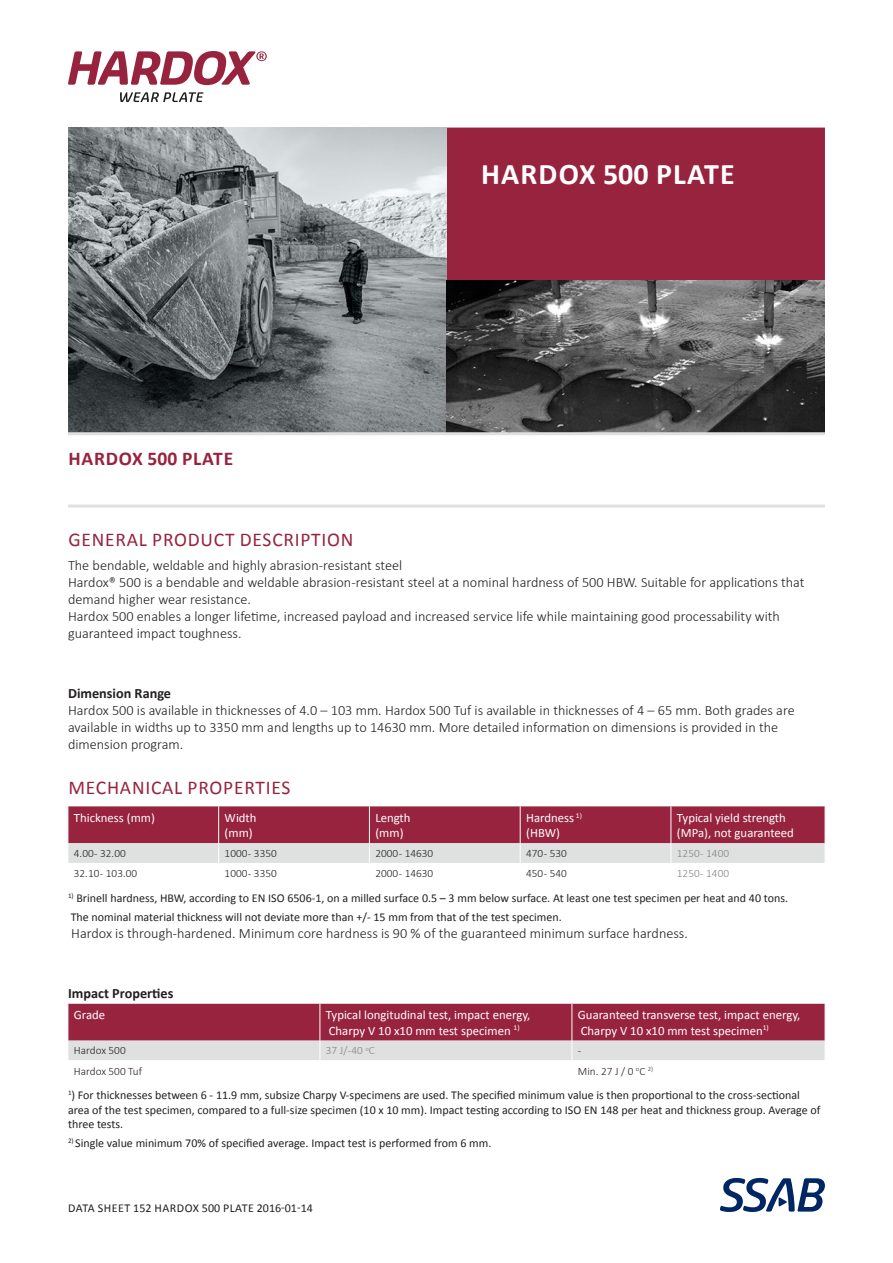
<style>
.page{position:relative;width:893px;height:1263px;background:#fff}
.page>*{position:absolute;margin:0;border:0;box-sizing:border-box;transform-origin:0 0}
.SSAB_product_name_fr{font:700 30px "Calibri";color:#fff}
.SSAB_subhead_ALL_CAP{font:19.5px "Calibri";letter-spacing:.04em;color:#97233f}
.SSAB_product_headlin{font:700 19.5px "Calibri";letter-spacing:.04em;color:#97233f}
.SSAB_text_HermesFB_T{font:300 14.25px/17.1px "Calibri";color:#231f20}
.SSAB_subhead_black_H{font:700 14.25px "Calibri";color:#231f20}
.SSAB_table_header_ne{font:12.75px/15.3px "Calibri";color:#fff}
.SSAB_captions_Hermes{font:12px/14.4px "Calibri";color:#231f20}
.SSAB_footer_ALL_CAPS{font:12px "Calibri";color:#231f20}
.SSAB_Table_cell{font:300 11.25px "Calibri";color:#231f20}
.SSAB_Table_cell-2{font:300 11.25px "Calibri";color:#808285}
</style>
<div class="page">
<svg style="left:720px;top:1178px;width:105px;height:34px"></svg>
<div style="left:446px;top:128px;width:379px;height:153px;background:#97233f"></div>
<img style="left:68px;top:128px;width:378px;height:304px">
<img style="left:446px;top:281px;width:379px;height:151px">
<svg style="left:120px;top:92px;width:83px;height:10px"></svg>
<svg style="left:68px;top:51px;width:199px;height:34px"></svg>
<svg style="left:68px;top:806px;width:757px;height:57px;background:#b16779"></svg>
<svg style="left:68px;top:1004px;width:757px;height:56px;background:#b06577"></svg>
<hr style="left:68px;top:432px;width:757px;height:3px;background:#dfe0e0">
<hr style="left:68px;top:504px;width:757px;height:3px;background:#dfe0e0">
<p class="SSAB_product_headlin" style="left:68px;top:445px;width:166px">Hardox 500 plate</p>
<p class="SSAB_product_name_fr" style="left:481px;top:153px;width:40px">HARDOX</p>
<p class="SSAB_product_name_fr" style="left:603px;top:153px;width:70px">500 PLATE</p>
<p class="SSAB_subhead_ALL_CAP" style="left:68px;top:526px;width:287px">GENERAL PRODUCT DESCRIPTION</p>
<p class="SSAB_text_HermesFB_T" style="left:68px;top:556px;width:336px">The bendable, weldable and highly abrasion-resistant steel</p>
<p class="SSAB_text_HermesFB_T" style="left:68px;top:573px;width:738px">Hardox® 500 is a bendable and weldable abrasion-resistant steel at a nominal hardness of 500 HBW. Suitable for applications that demand higher wear resistance.</p>
<p class="SSAB_text_HermesFB_T" style="left:68px;top:607px;width:713px">Hardox 500 enables a longer lifetime, increased payload and increased service life while maintaining good processability with guaranteed impact toughness.</p>
<p class="SSAB_subhead_black_H" style="left:68px;top:683px;width:105px">Dimension Range</p>
<p class="SSAB_text_HermesFB_T" style="left:68px;top:702px;width:728px">Hardox 500 is available in thicknesses of 4.0 – 103 mm. Hardox 500 Tuf is available in thicknesses of 4 – 65 mm. Both grades are available in widths up to 3350 mm and lengths up to 14630 mm. More detailed information on dimensions is provided in the dimension program.</p>
<p class="SSAB_subhead_ALL_CAP" style="left:68px;top:774px;width:224px">MECHANICAL PROPERTIES</p>
<p class="SSAB_table_header_ne" style="left:74px;top:810px;width:83px">Thickness (mm)</p>
<p class="SSAB_table_header_ne" style="left:225px;top:810px;width:33px">Width</p>
<p class="SSAB_table_header_ne" style="left:225px;top:825px;width:30px">(mm)</p>
<p class="SSAB_table_header_ne" style="left:526px;top:810px;width:57px">Hardness <sup>1)</sup></p>
<p class="SSAB_table_header_ne" style="left:526px;top:825px;width:35px">(HBW)</p>
<p class="SSAB_table_header_ne" style="left:375px;top:810px;width:37px">Length</p>
<p class="SSAB_table_header_ne" style="left:375px;top:825px;width:30px">(mm)</p>
<p class="SSAB_table_header_ne" style="left:677px;top:810px;width:118px">Typical yield strength (MPa), not guaranteed</p>
<p class="SSAB_Table_cell" style="left:74px;top:846px;width:53px">4.00 - 32.00</p>
<p class="SSAB_Table_cell" style="left:225px;top:846px;width:54px">1000 - 3350</p>
<p class="SSAB_Table_cell" style="left:375px;top:846px;width:59px">2000 - 14630</p>
<p class="SSAB_Table_cell" style="left:526px;top:846px;width:42px">470 - 530</p>
<p class="SSAB_Table_cell-2" style="left:677px;top:846px;width:54px">1250 - 1400</p>
<p class="SSAB_Table_cell" style="left:74px;top:867px;width:65px">32.10 - 103.00</p>
<p class="SSAB_Table_cell" style="left:225px;top:867px;width:54px">1000 - 3350</p>
<p class="SSAB_Table_cell" style="left:375px;top:867px;width:59px">2000 - 14630</p>
<p class="SSAB_Table_cell" style="left:526px;top:867px;width:42px">450 - 540</p>
<p class="SSAB_Table_cell-2" style="left:677px;top:867px;width:54px">1250 - 1400</p>
<p class="SSAB_captions_Hermes" style="left:68px;top:890px;width:721px"><sup>1)</sup> Brinell hardness, H BW, according to EN ISO 6506-1, on a milled surface 0.5 – 3 mm below surface. At least one test specimen per heat and 40 tons.</p>
<p class="SSAB_captions_Hermes" style="left:71px;top:909px;width:493px">The nominal material thickness will not deviate more than +/- 15 mm from that of the test specimen.</p>
<p class="SSAB_text_HermesFB_T" style="left:71px;top:924px;width:618px">Hardox is through-hardened. Minimum core hardness is 90 % of the guaranteed minimum surface hardness.</p>
<p class="SSAB_subhead_black_H" style="left:68px;top:983px;width:107px">Impact Properties</p>
<p class="SSAB_table_header_ne" style="left:74px;top:1007px;width:33px">Grade</p>
<p class="SSAB_table_header_ne" style="left:326px;top:1007px;width:206px">Typical longitudinal test, impact energy,</p>
<p class="SSAB_table_header_ne" style="left:329px;top:1022px;width:192px">Charpy V 10 x10 mm test specimen <sup>1)</sup></p>
<p class="SSAB_table_header_ne" style="left:578px;top:1007px;width:224px">Guaranteed transverse test, impact energy,</p>
<p class="SSAB_table_header_ne" style="left:581px;top:1022px;width:189px">Charpy V 10 x10 mm test specimen<sup>1)</sup></p>
<p class="SSAB_Table_cell" style="left:74px;top:1043px;width:53px">Hardox 500</p>
<p class="SSAB_Table_cell-2" style="left:326px;top:1043px;width:50px">37 J/ -40 <sup>o</sup>C</p>
<p class="SSAB_Table_cell" style="left:578px;top:1043px;width:5px">-</p>
<p class="SSAB_Table_cell" style="left:74px;top:1064px;width:70px">Hardox 500 Tuf</p>
<p class="SSAB_Table_cell" style="left:578px;top:1064px;width:77px">Min. 27 J / 0 <sup>o</sup>C <sup>2)</sup></p>
<p class="SSAB_captions_Hermes" style="left:68px;top:1088px;width:754px"><sup>1</sup>) For thicknesses between 6 - 11.9 mm, subsize Charpy V-specimens are used. The specified minimum value is then proportional to the cross-sectional area of the test specimen, compared to a full-size specimen (10 x 10 mm). Impact testing according to ISO EN 148 per heat and thickness group. Average of three tests.</p>
<p class="SSAB_captions_Hermes" style="left:68px;top:1135px;width:425px"><sup>2)</sup> Single value minimum 70% of specified average. Impact test is performed from 6 mm.</p>
<p class="SSAB_footer_ALL_CAPS" style="left:68px;top:1199px;width:246px">Data sheet 152 H ardox 500 plate 2016-01-14</p>
</div>
